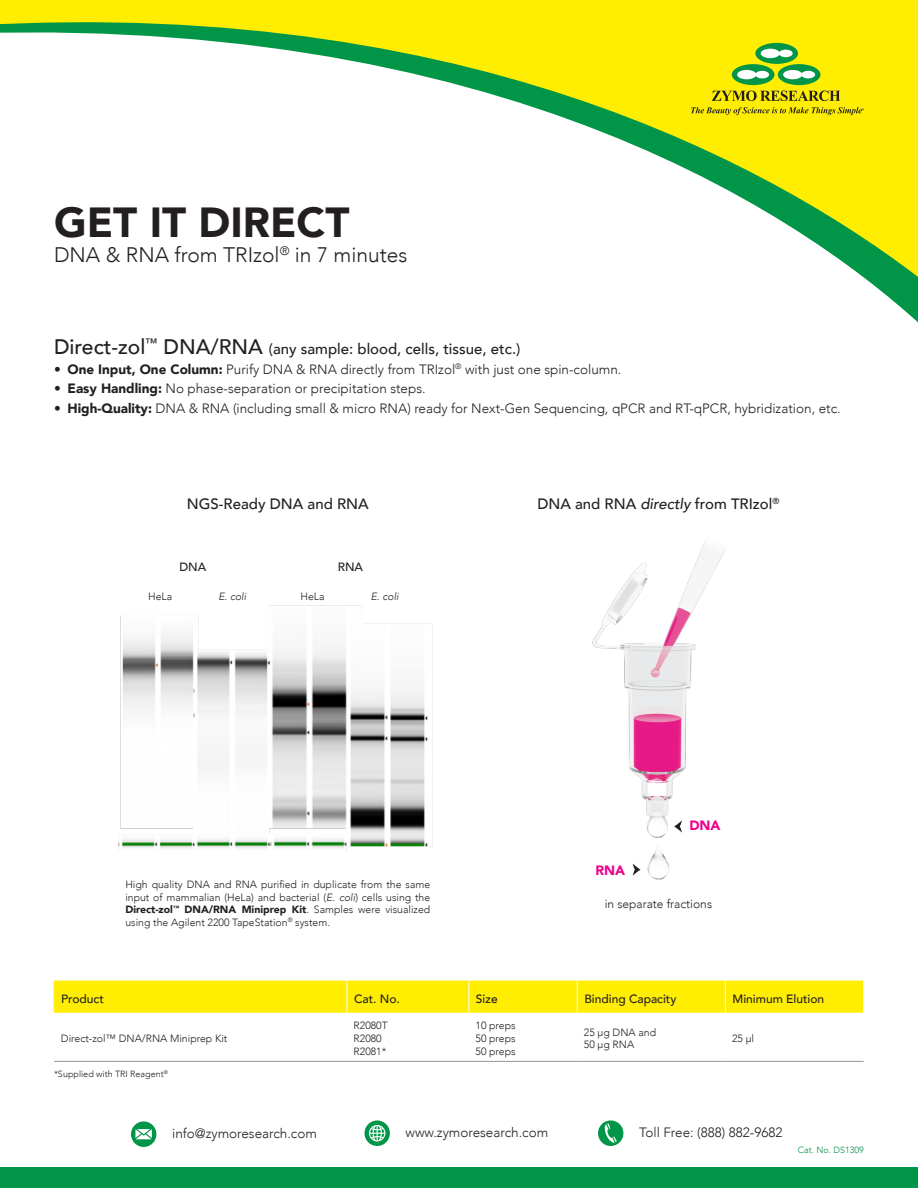
<style>
.page{position:relative;width:918px;height:1188px;background:#fff}
.page>*{position:absolute;margin:0;border:0;box-sizing:border-box;transform-origin:0 0}
.t1{font:900 42px "Avenir";color:#231f20}
.t2{font:300 21px "Avenir";color:#231f20}
.Numbered_List{font:500 15px "Avenir";color:#231f20}
.t3{font:300 13.5px "Avenir";color:#231f20}
.t4{font:900 13.5px "Avenir";color:#ed028c}
.Table_Headings{font:500 12px "Avenir";color:#231f20}
.t5{font:300 12px "Avenir";color:#231f20}
.Table_Text_-__Body{font:300 10.5px/12.6px "Avenir";color:#231f20;text-align:justify}
.t6{font:italic 300 10.5px "Avenir";color:#231f20}
.t7{font:300 9px "Avenir";color:#231f20}
.t8{font:300 9px "Avenir";color:#009547}
.s1{font-size:21px}
.s2{font-weight:900}
.s3{font-style:italic}
</style>
<div class="page">
<div style="left:0;top:1167px;width:918px;height:21px;background:#009547"></div>
<svg style="left:0;top:0;width:918px;height:298px"></svg>
<svg style="left:712px;top:90px;width:128px;height:11px"></svg>
<svg style="left:755px;top:43px;width:43px;height:21px"></svg>
<div style="left:761px;top:49px;width:19px;height:9px;background:#fff;border-radius:50%"></div>
<div style="left:779px;top:50px;width:14px;height:7px;background:#fff;border-radius:50%"></div>
<div style="left:732px;top:64px;width:42px;height:21px;background:#009547;border-radius:50%"></div>
<div style="left:737px;top:70px;width:19px;height:9px;background:#fff;border-radius:50%"></div>
<div style="left:755px;top:71px;width:14px;height:7px;background:#fff;border-radius:50%"></div>
<div style="left:778px;top:64px;width:42px;height:21px;background:#009547;border-radius:50%"></div>
<div style="left:783px;top:70px;width:19px;height:9px;background:#fff;border-radius:50%"></div>
<div style="left:801px;top:71px;width:14px;height:7px;background:#fff;border-radius:50%"></div>
<svg style="left:691px;top:107px;width:173px;height:8px"></svg>
<img style="left:118px;top:615px;width:315px;height:235px">
<img style="left:632px;top:847px;width:37px;height:33px">
<img style="left:592px;top:539px;width:134px;height:299px">
<svg style="left:674px;top:820px;width:8px;height:13px"></svg>
<svg style="left:633px;top:864px;width:7px;height:12px"></svg>
<div style="left:55px;top:982px;width:808px;height:30px;background:#ffee01"></div>
<hr style="left:54px;top:981px;width:293px;height:1px;background:#ffee01">
<hr style="left:54px;top:981px;width:1px;height:31px;background:#ffee01">
<hr style="left:347px;top:981px;width:122px;height:1px;background:#ffee01">
<hr style="left:469px;top:981px;width:108px;height:1px;background:#ffee01">
<hr style="left:577px;top:981px;width:148px;height:1px;background:#ffee01">
<hr style="left:725px;top:981px;width:139px;height:1px;background:#ffee01">
<hr style="left:54px;top:1012px;width:293px;height:1px;background:#ffee01">
<hr style="left:347px;top:1012px;width:122px;height:1px;background:#ffee01">
<hr style="left:469px;top:1012px;width:108px;height:1px;background:#ffee01">
<hr style="left:577px;top:1012px;width:148px;height:1px;background:#ffee01">
<hr style="left:725px;top:1012px;width:139px;height:1px;background:#ffee01">
<hr style="left:347px;top:981px;width:1px;height:31px;background:#fff">
<hr style="left:468px;top:981px;width:1px;height:31px;background:#fff">
<hr style="left:577px;top:981px;width:1px;height:31px;background:#fff">
<hr style="left:725px;top:981px;width:1px;height:31px;background:#fff">
<hr style="left:863px;top:981px;width:1px;height:31px;background:#fff">
<hr style="left:54px;top:1061px;width:293px;height:1px;background:#939598">
<hr style="left:347px;top:1061px;width:122px;height:1px;background:#939598">
<hr style="left:469px;top:1061px;width:108px;height:1px;background:#939598">
<hr style="left:577px;top:1061px;width:148px;height:1px;background:#939598">
<hr style="left:725px;top:1061px;width:139px;height:1px;background:#939598">
<svg style="left:365px;top:1120px;width:25px;height:26px"></svg>
<svg style="left:131px;top:1121px;width:25px;height:26px"></svg>
<svg style="left:598px;top:1120px;width:25px;height:26px"></svg>
<p class="t1" style="left:54px;top:186px;width:297px">GET IT DIRECT</p>
<p class="t2" style="left:54px;top:242px;width:355px">DNA &amp; RNA from TRIzol<sup>®</sup> in 7 minutes</p>
<p class="Numbered_List" style="left:54px;top:336px;width:468px"><span class="s1">Direct-zol</span><sup>™</sup> <span class="s1">DNA/RNA</span> (any sample: blood, cells, tissue, etc.)</p>
<p class="t3" style="left:54px;top:361px;width:569px"><span class="s2">• One Input, One Column:</span> Purify DNA &amp; RNA directly from TRIzol<sup>®</sup> with just one spin-column.</p>
<p class="t3" style="left:54px;top:381px;width:373px"><span class="s2">• Easy Handling:</span> No phase-separation or precipitation steps.</p>
<p class="t3" style="left:54px;top:400px;width:788px"><span class="s2">• High-Quality:</span> DNA &amp; RNA (including small &amp; micro RNA) ready for Next-Gen Sequencing, qPCR and RT-qPCR, hybridization, etc.</p>
<p class="Numbered_List" style="left:187px;top:491px;width:183px">NGS-Ready DNA and RNA</p>
<p class="Numbered_List" style="left:537px;top:491px;width:244px">DNA and RNA <span class="s3">directly</span> from TRIzol<sup>®</sup></p>
<p class="Table_Headings" style="left:179px;top:557px;width:28px">DNA</p>
<p class="Table_Headings" style="left:338px;top:557px;width:27px">RNA</p>
<p class="Table_Text_-__Body" style="left:148px;top:590px;width:26px">HeLa</p>
<p class="t6" style="left:218px;top:590px;width:30px">E. coli</p>
<p class="Table_Text_-__Body" style="left:300px;top:590px;width:26px">HeLa</p>
<p class="t6" style="left:371px;top:590px;width:30px">E. coli</p>
<p class="Table_Text_-__Body" style="left:125px;top:878px;width:306px">High quality DNA and RNA purified in duplicate from the same input of mammalian (HeLa) and bacterial (<span class="s3">E. coli</span>) cells using the <span class="s2">Direct-zol</span><sup>™</sup> <span class="s2">DNA/RNA Miniprep Kit</span>. Samples were visualized using the Agilent 2200 TapeStation<sup>®</sup> system.</p>
<p class="t4" style="left:595px;top:859px;width:31px">RNA</p>
<p class="t4" style="left:689px;top:814px;width:33px">DNA</p>
<p class="t5" style="left:605px;top:897px;width:109px">in separate fractions</p>
<p class="Table_Headings" style="left:61px;top:988px;width:44px">Product</p>
<p class="Table_Headings" style="left:354px;top:988px;width:47px">Cat. No.</p>
<p class="Table_Headings" style="left:476px;top:988px;width:23px">Size</p>
<p class="Table_Headings" style="left:584px;top:988px;width:94px">Binding Capacity</p>
<p class="Table_Headings" style="left:732px;top:988px;width:93px">Minimum Elution</p>
<p class="Table_Text_-__Body" style="left:61px;top:1032px;width:168px">Direct-zol™ DNA/RNA Miniprep Kit</p>
<p class="Table_Text_-__Body" style="left:354px;top:1020px;width:36px">R2080T</p>
<p class="Table_Text_-__Body" style="left:354px;top:1032px;width:30px">R2080</p>
<p class="Table_Text_-__Body" style="left:354px;top:1045px;width:34px">R2081*</p>
<p class="Table_Text_-__Body" style="left:476px;top:1020px;width:42px">10 preps</p>
<p class="Table_Text_-__Body" style="left:476px;top:1032px;width:42px">50 preps</p>
<p class="Table_Text_-__Body" style="left:476px;top:1045px;width:42px">50 preps</p>
<p class="Table_Text_-__Body" style="left:584px;top:1026px;width:74px">25 µg DNA and</p>
<p class="Table_Text_-__Body" style="left:584px;top:1038px;width:52px">50 µg RNA</p>
<p class="Table_Text_-__Body" style="left:732px;top:1032px;width:24px">25 µl</p>
<p class="t7" style="left:54px;top:1069px;width:115px">*Supplied with TRI Reagent<sup>®</sup></p>
<p class="t3" style="left:172px;top:1125px;width:146px">info@zymoresearch.com</p>
<p class="t3" style="left:406px;top:1124px;width:144px">www.zymoresearch.com</p>
<p class="t3" style="left:639px;top:1124px;width:145px">Toll Free: (888) 882-9682</p>
<p class="t8" style="left:798px;top:1144px;width:68px">Cat. No. DS1309</p>
</div>
